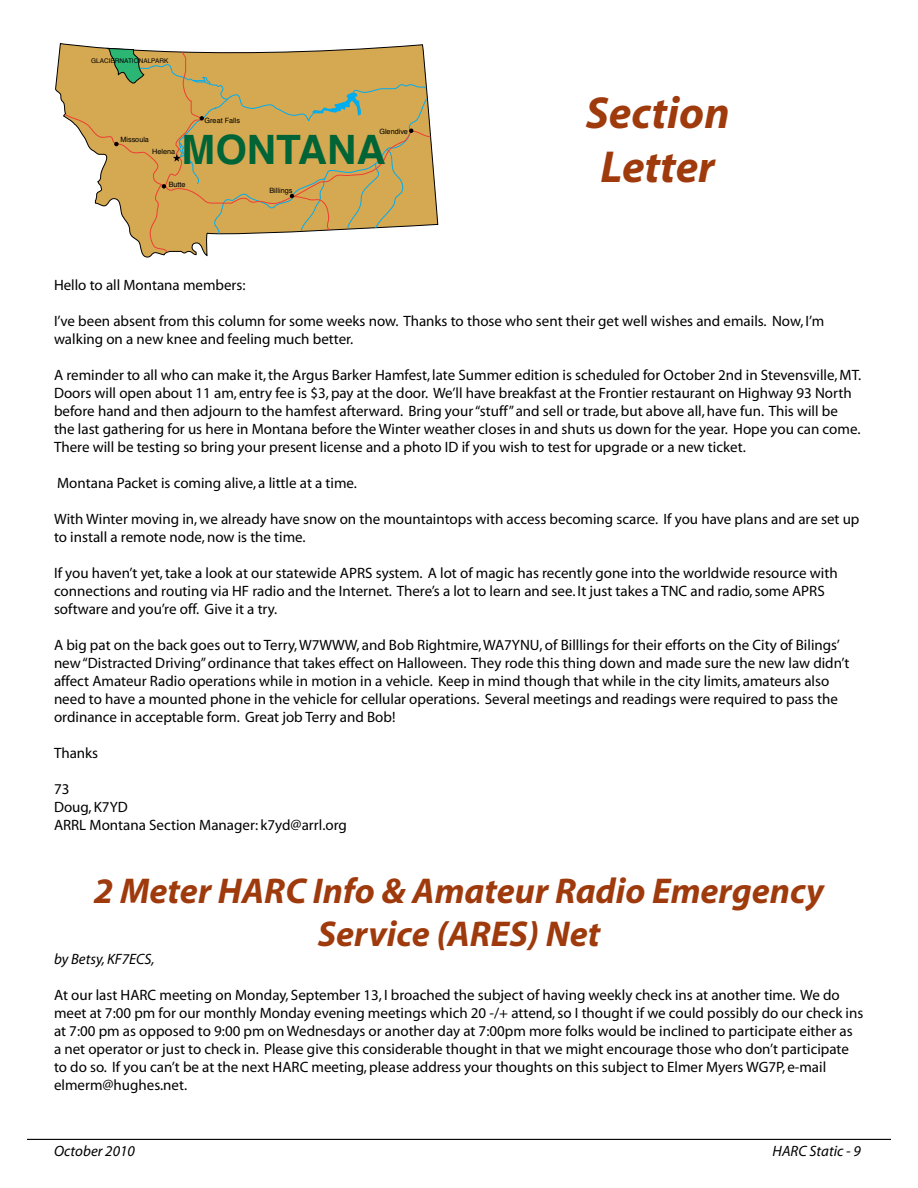
<style>
.page{position:relative;width:918px;height:1188px;background:#fff}
.page>*{position:absolute;margin:0;border:0;box-sizing:border-box;transform-origin:0 0}
.t1{font:italic 700 45px/54px "Myriad";color:#9f3a0d;text-align:center}
.t2{font:700 40.5px "Helvetica";color:#006436}
.t3{font:italic 700 36px/43.2px "Myriad";color:#9f3a0d;text-align:center}
.t4{font:15px/18px "Myriad";color:#000}
.t5{font:italic 15px "Myriad";color:#000}
.t6{font:7.2px "Helvetica";color:#000}
.t7{font:6.45px "Helvetica";color:#000}
</style>
<div class="page">
<hr style="left:27px;top:1139px;width:864px;height:1px;background:#000">
<svg style="left:55px;top:43px;width:384px;height:215px"></svg>
<svg style="left:64px;top:48px;width:367px;height:205px"></svg>
<p class="t7" style="left:91px;top:58px;width:79px">GLACIERNATIONALPARK</p>
<p class="t6" style="left:205px;top:117px;width:37px">Great Falls</p>
<p class="t6" style="left:379px;top:128px;width:30px">Glendive</p>
<h2 class="t2" style="left:182px;top:133px;width:205px">MONTANA</h2>
<p class="t6" style="left:120px;top:137px;width:30px">Missoula</p>
<p class="t6" style="left:152px;top:148px;width:24px">Helena</p>
<p class="t6" style="left:169px;top:181px;width:18px">Butte</p>
<p class="t6" style="left:269px;top:187px;width:24px">Billings</p>
<h1 class="t1" style="left:586px;top:88px;width:145px">Section<br>Letter</h1>
<p class="t4" style="left:54px;top:277px;width:193px">Hello to all Montana members:</p>
<p class="t4" style="left:54px;top:313px;width:772px">I’ve been absent from this column for some weeks now. Thanks to those who sent their get well wishes and emails. Now, I’m walking on a new knee and feeling much better.</p>
<p class="t4" style="left:54px;top:367px;width:809px">A reminder to all who can make it, the Argus Barker Hamfest, late Summer edition is scheduled for October 2nd in Stevensville, MT.<br>Doors will open about 11 am, entry fee is $3, pay at the door. We’ll have breakfast at the Frontier restaurant on Highway 93 North before hand and then adjourn to the hamfest afterward. Bring your “stuff” and sell or trade, but above all, have fun. This will be the last gathering for us here in Montana before the Winter weather closes in and shuts us down for the year. Hope you can come.<br>There will be testing so bring your present license and a photo ID if you wish to test for upgrade or a new ticket.</p>
<p class="t4" style="left:57px;top:475px;width:301px">Montana Packet is coming alive, a little at a time.</p>
<p class="t4" style="left:54px;top:511px;width:807px">With Winter moving in, we already have snow on the mountaintops with access becoming scarce. If you have plans and are set up to install a remote node, now is the time.</p>
<p class="t4" style="left:54px;top:565px;width:785px">If you haven’t yet, take a look at our statewide APRS system. A lot of magic has recently gone into the worldwide resource with connections and routing via HF radio and the Internet. There’s a lot to learn and see. It just takes a TNC and radio, some APRS software and you’re off. Give it a try.</p>
<p class="t4" style="left:54px;top:637px;width:797px">A big pat on the back goes out to Terry,W7WWW, and Bob Rightmire,WA7YNU, of Billlings for their efforts on the City of Bilings’ new “Distracted Driving” ordinance that takes effect on Halloween. They rode this thing down and made sure the new law didn’t affect Amateur Radio operations while in motion in a vehicle. Keep in mind though that while in the city limits, amateurs also need to have a mounted phone in the vehicle for cellular operations. Several meetings and readings were required to pass the ordinance in acceptable form. Great job Terry and Bob!</p>
<p class="t4" style="left:54px;top:745px;width:46px">Thanks</p>
<p class="t4" style="left:54px;top:781px;width:294px">73<br>Doug, K7YD<br>ARRL Montana Section Manager: k7yd@arrl.org</p>
<h3 class="t3" style="left:94px;top:871px;width:732px">2 Meter HARC Info &amp; Amateur Radio Emergency<br>Service (ARES) Net</h3>
<p class="t5" style="left:54px;top:952px;width:102px">by Betsy, KF7ECS,</p>
<p class="t4" style="left:54px;top:987px;width:811px">At our last HARC meeting on Monday, September 13, I broached the subject of having weekly check ins at another time. We do meet at 7:00 pm for our monthly Monday evening meetings which 20 -/+ attend, so I thought if we could possibly do our check ins at 7:00 pm as opposed to 9:00 pm on Wednesdays or another day at 7:00pm more folks would be inclined to participate either as a net operator or just to check in. Please give this considerable thought in that we might encourage those who don’t participate to do so. If you can’t be at the next HARC meeting, please address your thoughts on this subject to Elmer Myers WG7P, e-mail elmerm@hughes.net.</p>
<p class="t5" style="left:54px;top:1144px;width:82px">October 2010</p>
<p class="t5" style="left:773px;top:1144px;width:90px">HARC Static - 9</p>
</div>
